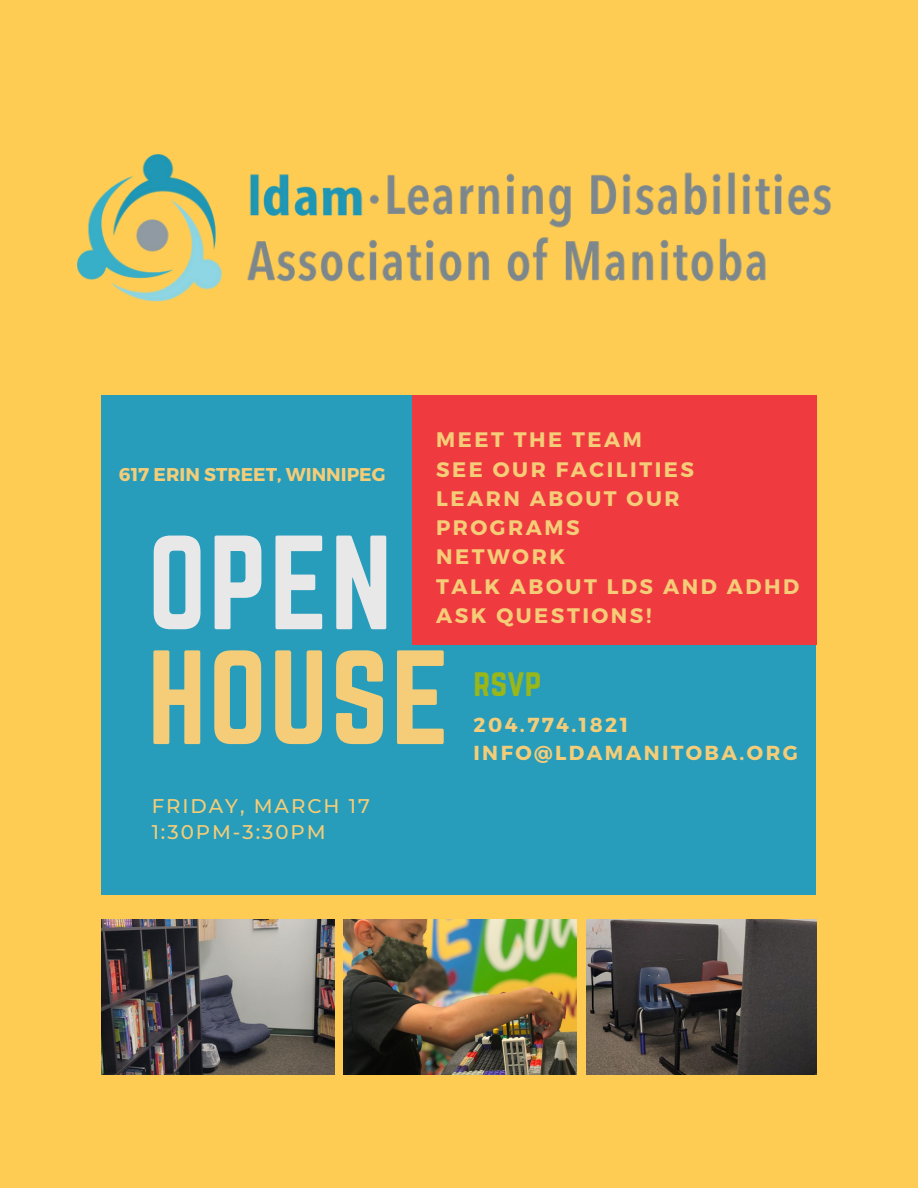
<style>
.page{position:relative;width:918px;height:1188px;background:#ffcc53}
.page>*{position:absolute;margin:0;border:0;box-sizing:border-box;transform-origin:0 0}
.t1{font:117.15px "Norwester";letter-spacing:.02em;color:#f5cd78}
.t2{font:117.15px "Norwester";color:#e8e8e8}
.t3{font:33.9px "Norwester";color:#99b719}
.t4{font:700 21px/29.2px "Montserrat";letter-spacing:.12em;color:#f5cd78}
.t5{font:700 20.25px/28.2px "Montserrat";letter-spacing:.12em;color:#f5cd78}
.t6{font:500 19.8px/25.8px "Montserrat";letter-spacing:.1em;color:#f5cd78}
.t7{font:700 18.45px "Montserrat";color:#f5cd78}
</style>
<div class="page">
<div style="left:101px;top:396px;width:715px;height:499px;background:#289dbb"></div>
<img style="left:101px;top:919px;width:233px;height:155px">
<img style="left:344px;top:919px;width:232px;height:155px">
<img style="left:586px;top:919px;width:231px;height:155px">
<div style="left:412px;top:396px;width:405px;height:249px;background:#ef3b40"></div>
<img style="left:77px;top:155px;width:754px;height:147px">
<p class="t7" style="left:119px;top:462px;width:268px">617 ERIN STREET, WINNIPEG</p>
<h1 class="t2" style="left:148px;top:512px;width:246px">OPEN</h1>
<p class="t4" style="left:436px;top:424px;width:365px">MEET THE TEAM<br>SEE OUR FACILITIES<br>LEARN ABOUT OUR<br>PROGRAMS<br>NETWORK<br>TALK ABOUT LDS AND ADHD<br>ASK QUESTIONS!</p>
<h1 class="t1" style="left:148px;top:627px;width:304px">HOUSE</h1>
<p class="t6" style="left:152px;top:793px;width:220px">FRIDAY, MARCH 17<br>1:30PM-3:30PM</p>
<h2 class="t3" style="left:473px;top:662px;width:70px">rsvp</h2>
<p class="t5" style="left:473px;top:710px;width:326px">204.774.1821<br>INFO@LDAMANITOBA.ORG</p>
</div>
